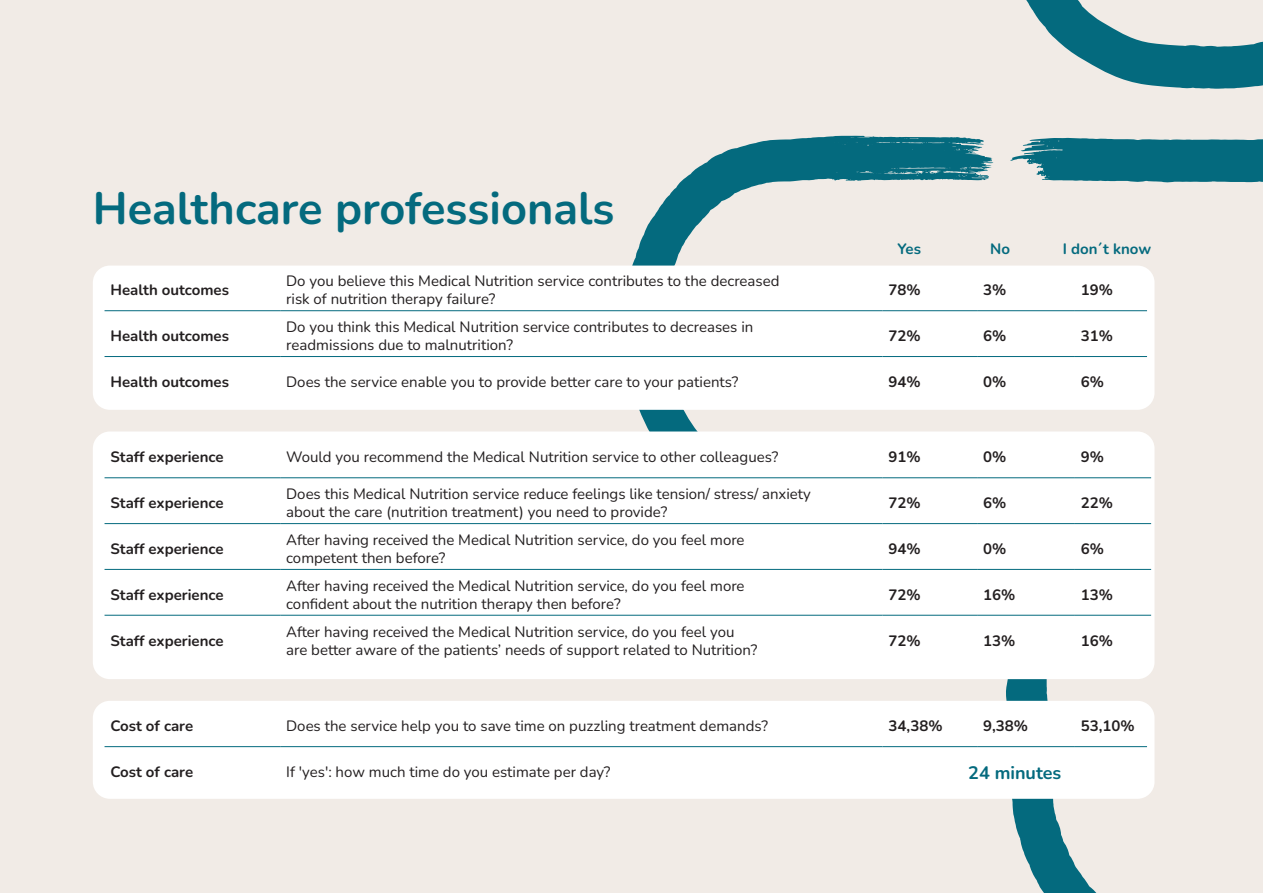
<style>
.page{position:relative;width:1263px;height:893px;background:#f1ebe6}
.page>*{position:absolute;margin:0;border:0;box-sizing:border-box;transform-origin:0 0}
.t1{font:700 45.15px "Nunito";color:#046a7e}
.t2{font:700 18px "Nunito";color:#046a7e}
.t3{font:15px/18px "Nunito";color:#231f20}
.t4{font:700 15px "Nunito";color:#231f20}
.t5{font:700 15px "Nunito";color:#046a7e}
</style>
<div class="page">
<svg style="left:1026px;top:0;width:237px;height:89px"></svg>
<svg style="left:632px;top:136px;width:631px;height:757px"></svg>
<svg style="left:1036px;top:174px;width:7px;height:7px"></svg>
<div style="left:93px;top:266px;width:1061px;height:144px;background:#fff;border-radius:17px"></div>
<div style="left:93px;top:431px;width:1061px;height:248px;background:#fff;border-radius:17px"></div>
<div style="left:93px;top:701px;width:1061px;height:98px;background:#fff;border-radius:17px"></div>
<hr style="left:105px;top:310px;width:175px;height:1px;background:#046a7e">
<hr style="left:280px;top:310px;width:603px;height:1px;background:#046a7e">
<hr style="left:883px;top:310px;width:94px;height:1px;background:#046a7e">
<hr style="left:977px;top:310px;width:98px;height:1px;background:#046a7e">
<hr style="left:1075px;top:310px;width:72px;height:1px;background:#046a7e">
<hr style="left:105px;top:356px;width:175px;height:1px;background:#046a7e">
<hr style="left:280px;top:356px;width:603px;height:1px;background:#046a7e">
<hr style="left:883px;top:356px;width:94px;height:1px;background:#046a7e">
<hr style="left:977px;top:356px;width:98px;height:1px;background:#046a7e">
<hr style="left:1075px;top:356px;width:72px;height:1px;background:#046a7e">
<hr style="left:105px;top:746px;width:175px;height:1px;background:#046a7e">
<hr style="left:280px;top:746px;width:603px;height:1px;background:#046a7e">
<hr style="left:883px;top:746px;width:94px;height:1px;background:#046a7e">
<hr style="left:977px;top:746px;width:98px;height:1px;background:#046a7e">
<hr style="left:1075px;top:746px;width:72px;height:1px;background:#046a7e">
<hr style="left:105px;top:477px;width:175px;height:1px;background:#046a7e">
<hr style="left:280px;top:477px;width:603px;height:1px;background:#046a7e">
<hr style="left:883px;top:477px;width:94px;height:1px;background:#046a7e">
<hr style="left:977px;top:477px;width:98px;height:1px;background:#046a7e">
<hr style="left:1075px;top:477px;width:76px;height:1px;background:#046a7e">
<hr style="left:105px;top:523px;width:175px;height:1px;background:#046a7e">
<hr style="left:280px;top:523px;width:603px;height:1px;background:#046a7e">
<hr style="left:883px;top:523px;width:94px;height:1px;background:#046a7e">
<hr style="left:977px;top:523px;width:98px;height:1px;background:#046a7e">
<hr style="left:1075px;top:523px;width:76px;height:1px;background:#046a7e">
<hr style="left:105px;top:569px;width:175px;height:1px;background:#046a7e">
<hr style="left:280px;top:569px;width:603px;height:1px;background:#046a7e">
<hr style="left:883px;top:569px;width:94px;height:1px;background:#046a7e">
<hr style="left:977px;top:569px;width:98px;height:1px;background:#046a7e">
<hr style="left:1075px;top:569px;width:76px;height:1px;background:#046a7e">
<hr style="left:105px;top:615px;width:175px;height:1px;background:#046a7e">
<hr style="left:280px;top:615px;width:603px;height:1px;background:#046a7e">
<hr style="left:883px;top:615px;width:94px;height:1px;background:#046a7e">
<hr style="left:977px;top:615px;width:98px;height:1px;background:#046a7e">
<hr style="left:1075px;top:615px;width:76px;height:1px;background:#046a7e">
<p class="t1" style="left:93px;top:177px;width:523px">Healthcare professionals</p>
<p class="t5" style="left:897px;top:238px;width:25px">Yes</p>
<p class="t5" style="left:990px;top:238px;width:21px">No</p>
<p class="t5" style="left:1063px;top:238px;width:90px">I don´t know</p>
<p class="t4" style="left:111px;top:280px;width:120px">Health outcomes</p>
<p class="t3" style="left:286px;top:272px;width:495px">Do you believe this Medical Nutrition service contributes to the decreased risk of nutrition therapy failure?</p>
<p class="t4" style="left:889px;top:280px;width:34px">78%</p>
<p class="t4" style="left:983px;top:280px;width:25px">3%</p>
<p class="t4" style="left:1081px;top:280px;width:34px">19%</p>
<p class="t4" style="left:111px;top:326px;width:120px">Health outcomes</p>
<p class="t3" style="left:286px;top:317px;width:469px">Do you think this Medical Nutrition service contributes to decreases in readmissions due to malnutrition?</p>
<p class="t4" style="left:889px;top:326px;width:34px">72%</p>
<p class="t4" style="left:983px;top:326px;width:25px">6%</p>
<p class="t4" style="left:1081px;top:326px;width:34px">31%</p>
<p class="t4" style="left:111px;top:371px;width:120px">Health outcomes</p>
<p class="t3" style="left:286px;top:372px;width:454px">Does the service enable you to provide better care to your patients?</p>
<p class="t4" style="left:889px;top:371px;width:34px">94%</p>
<p class="t4" style="left:983px;top:371px;width:25px">0%</p>
<p class="t4" style="left:1081px;top:371px;width:25px">6%</p>
<p class="t4" style="left:111px;top:447px;width:115px">Staff experience</p>
<p class="t3" style="left:286px;top:448px;width:494px">Would you recommend the Medical Nutrition service to other colleagues?</p>
<p class="t4" style="left:889px;top:447px;width:34px">91%</p>
<p class="t4" style="left:983px;top:447px;width:25px">0%</p>
<p class="t4" style="left:1081px;top:447px;width:25px">9%</p>
<p class="t4" style="left:111px;top:493px;width:115px">Staff experience</p>
<p class="t3" style="left:286px;top:485px;width:526px">Does this Medical Nutrition service reduce feelings like tension/ stress/ anxiety about the care (nutrition treatment) you need to provide?</p>
<p class="t4" style="left:889px;top:493px;width:34px">72%</p>
<p class="t4" style="left:983px;top:493px;width:25px">6%</p>
<p class="t4" style="left:1081px;top:493px;width:34px">22%</p>
<p class="t4" style="left:111px;top:538px;width:115px">Staff experience</p>
<p class="t3" style="left:286px;top:530px;width:460px">After having received the Medical Nutrition service, do you feel more competent then before?</p>
<p class="t4" style="left:889px;top:538px;width:34px">94%</p>
<p class="t4" style="left:983px;top:538px;width:25px">0%</p>
<p class="t4" style="left:1081px;top:538px;width:25px">6%</p>
<p class="t4" style="left:111px;top:584px;width:115px">Staff experience</p>
<p class="t3" style="left:286px;top:576px;width:460px">After having received the Medical Nutrition service, do you feel more confident about the nutrition therapy then before?</p>
<p class="t4" style="left:889px;top:584px;width:34px">72%</p>
<p class="t4" style="left:983px;top:584px;width:34px">16%</p>
<p class="t4" style="left:1081px;top:584px;width:34px">13%</p>
<p class="t4" style="left:111px;top:630px;width:115px">Staff experience</p>
<p class="t3" style="left:286px;top:622px;width:473px">After having received the Medical Nutrition service, do you feel you are better aware of the patients’ needs of support related to Nutrition?</p>
<p class="t4" style="left:889px;top:630px;width:34px">72%</p>
<p class="t4" style="left:983px;top:630px;width:34px">13%</p>
<p class="t4" style="left:1081px;top:630px;width:34px">16%</p>
<p class="t4" style="left:111px;top:716px;width:84px">Cost of care</p>
<p class="t3" style="left:286px;top:717px;width:483px">Does the service help you to save time on puzzling treatment demands?</p>
<p class="t4" style="left:889px;top:716px;width:55px">34,38%</p>
<p class="t4" style="left:983px;top:716px;width:46px">9,38%</p>
<p class="t4" style="left:1081px;top:716px;width:55px">53,10%</p>
<p class="t4" style="left:111px;top:761px;width:84px">Cost of care</p>
<p class="t3" style="left:286px;top:762px;width:326px">If 'yes': how much time do you estimate per day?</p>
<p class="t2" style="left:968px;top:760px;width:95px">24 minutes</p>
</div>
